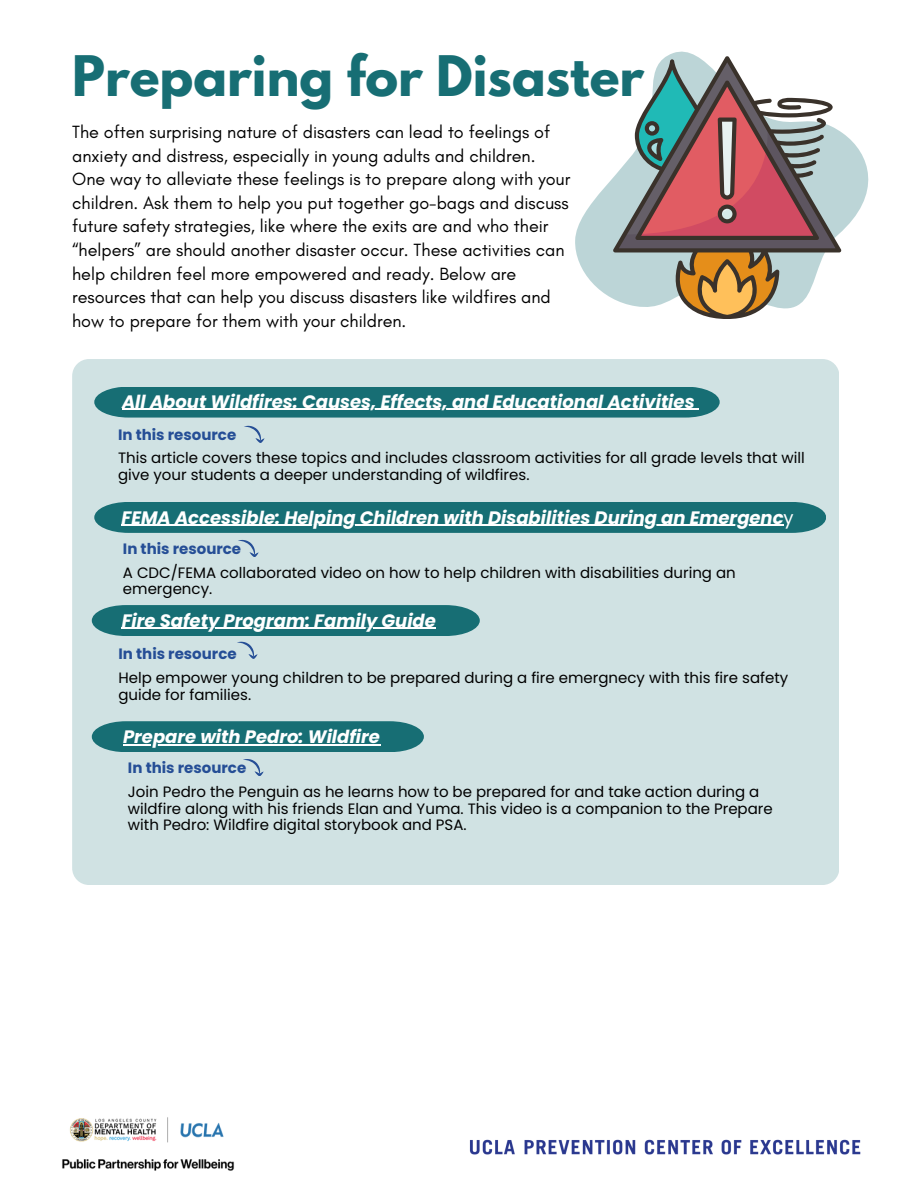
<style>
.page{position:relative;width:918px;height:1188px;background:#fff}
.page>*{position:absolute;margin:0;border:0;box-sizing:border-box;transform-origin:0 0}
.t1{font:700 49.5px "League Spartan";color:#176e74}
.t2{font:18px/23.7px "Glacial Indifference";color:#000}
.t3{font:italic 700 18px "Poppins";color:#fff}
.t4{font:15px/16.8px "Poppins";color:#000}
.t5{font:700 15px "Poppins";color:#254e96}
.s1{font-weight:400;font-style:normal}
</style>
<div class="page">
<div style="left:72px;top:359px;width:767px;height:526px;background:#d0e2e3;border-radius:17px"></div>
<svg style="left:94px;top:387px;width:626px;height:31px;background:#2b7a80"></svg>
<svg style="left:244px;top:426px;width:21px;height:17px"></svg>
<svg style="left:92px;top:721px;width:332px;height:31px;background:#26777d"></svg>
<hr style="left:123px;top:744px;width:257px;height:1px;background:#fff">
<svg style="left:243px;top:759px;width:21px;height:17px"></svg>
<svg style="left:94px;top:502px;width:732px;height:31px;background:#21747a"></svg>
<hr style="left:122px;top:525px;width:662px;height:1px;background:#fff">
<svg style="left:238px;top:540px;width:21px;height:17px"></svg>
<svg style="left:237px;top:642px;width:21px;height:17px"></svg>
<svg style="left:92px;top:605px;width:388px;height:31px;background:#24767c"></svg>
<hr style="left:122px;top:628px;width:314px;height:1px;background:#fff">
<img style="left:62px;top:1117px;width:172px;height:54px">
<img style="left:469px;top:1139px;width:392px;height:16px">
<svg style="left:575px;top:51px;width:294px;height:321px"></svg>
<svg style="left:613px;top:56px;width:228px;height:263px"></svg>
<svg style="left:615px;top:58px;width:224px;height:259px"></svg>
<h4 class="t1" style="left:72px;top:52px;width:574px">Preparing for Disaster</h4>
<h2 class="t2" style="left:72px;top:120px;width:500px">The often surprising nature of disasters can lead to feelings of anxiety and distress, especially in young adults and children.<br>One way to alleviate these feelings is to prepare along with your children. Ask them to help you put together go-bags and discuss future safety strategies, like where the exits are and who their “helpers” are should another disaster occur. These activities can help children feel more empowered and ready. Below are resources that can help you discuss disasters like wildfires and how to prepare for them with your children.</h2>
<p class="t3" style="left:122px;top:389px;width:574px">All About Wildfires: Causes, Effects, and Educational Activities</p>
<h1 class="t5" style="left:118px;top:424px;width:120px">In this resource</h1>
<p class="t4" style="left:118px;top:450px;width:688px">This article covers these topics and includes classroom activities for all grade levels that will give your students a deeper understanding of wildfires.</p>
<p class="t3" style="left:122px;top:505px;width:674px">FEMA Accessible: Helping Children with Disabilities During an Emergenc<span class="s1">y</span></p>
<p class="t4" style="left:123px;top:564px;width:614px">A CDC/FEMA collaborated video on how to help children with disabilities during an emergency.</p>
<h3 class="t5" style="left:123px;top:538px;width:120px">In this resource</h3>
<p class="t3" style="left:122px;top:608px;width:316px">Fire Safety Program: Family Guide</p>
<h4 class="t4" style="left:118px;top:669px;width:671px">Help empower young children to be prepared during a fire emergnecy with this fire safety guide for families.</h4>
<p class="t5" style="left:118px;top:644px;width:120px">In this resource</p>
<h3 class="t3" style="left:123px;top:724px;width:259px">Prepare with Pedro: Wildfire</h3>
<h2 class="t4" style="left:128px;top:783px;width:646px">Join Pedro the Penguin as he learns how to be prepared for and take action during a wildfire along with his friends Elan and Yuma. This video is a companion to the Prepare with Pedro: Wildfire digital storybook and PSA.</h2>
<h4 class="t5" style="left:128px;top:757px;width:120px">In this resource</h4>
</div>
